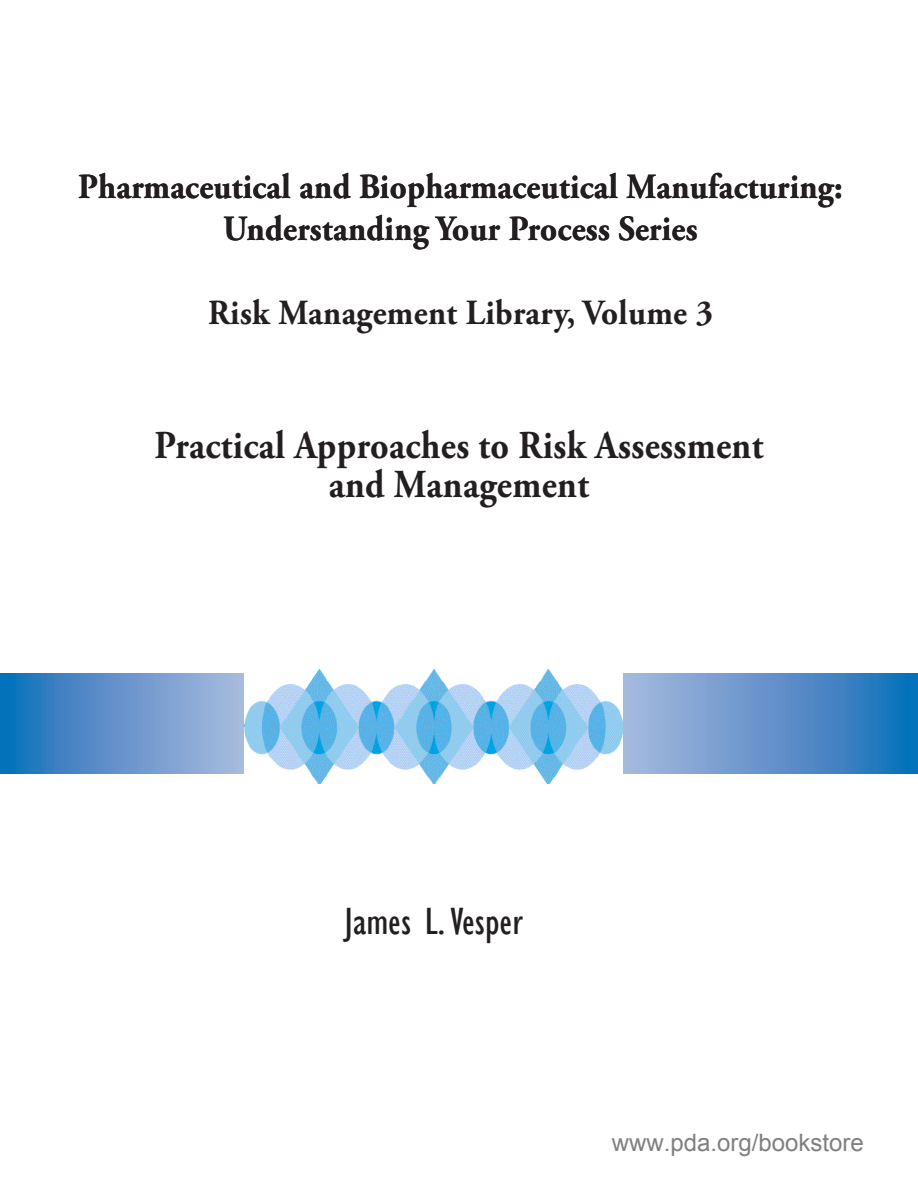
<style>
.page{position:relative;width:918px;height:1188px;background:#fff}
.page>*{position:absolute;margin:0;border:0;box-sizing:border-box;transform-origin:0 0}
.t1{font:700 39.6px/38.8px "Adobe Garamond Pro";letter-spacing:.01em;color:#231f20;text-align:center;scale:.91 1}
.Author{font:condensed 39px "Gill Sans";color:#231f20;scale:1.05 1}
.booklet_title{font:700 35.25px/42px "Adobe Garamond Pro";letter-spacing:.01em;color:#231f20;text-align:center;scale:.93 1}
.t2{font:24px "Arial";color:#808080}
</style>
<div class="page">
<svg style="left:0;top:674px;width:918px;height:99px;background:#6093cb"></svg>
<img style="left:245px;top:669px;width:377px;height:115px">
<p class="booklet_title" style="left:78px;top:166px;width:823px">Pharmaceutical and Biopharmaceutical Manufacturing:<br>Understanding Your Process Series</p>
<p class="booklet_title" style="left:208px;top:292px;width:544px">Risk Management Library, Volume 3</p>
<p class="t1" style="left:155px;top:427px;width:670px">Practical Approaches to Risk Assessment and Management</p>
<p class="Author" style="left:344px;top:898px;width:171px">James L. Vesper</p>
<p class="t2" style="left:612px;top:1126px;width:254px">www.pda.org/bookstore</p>
</div>
